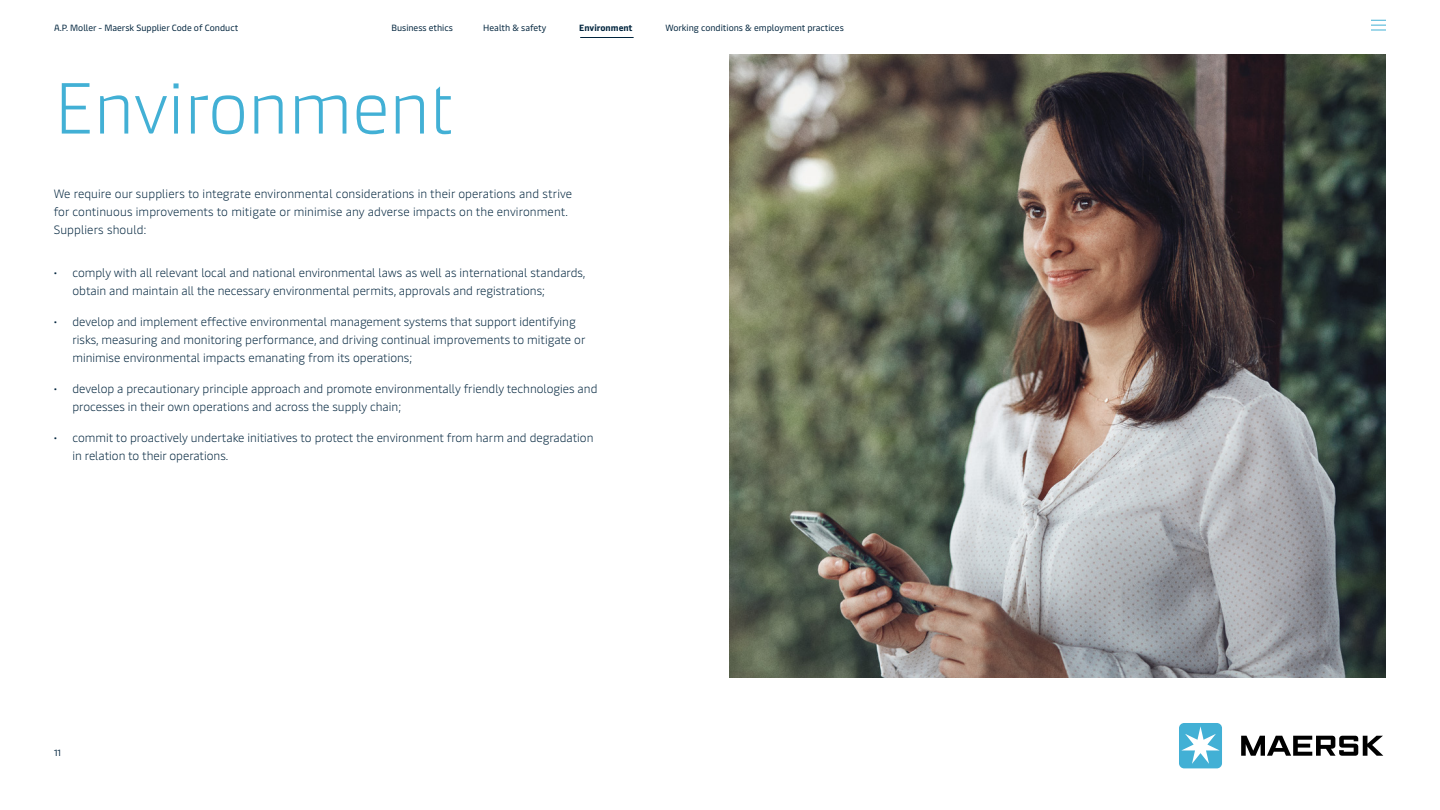
<style>
.page{position:relative;width:1440px;height:810px;background:#fff}
.page>*{position:absolute;margin:0;border:0;box-sizing:border-box;transform-origin:0 0}
.Maersk_Headline_Extr{font:300 72px "Maersk Headline";color:#42b0d5}
.Maersk_Body_Copy{font:300 12px/18px "Maersk Text";color:#00243d}
.Maersk_Caption{font:9px "Maersk Text";color:#00243d}
.Maersk_Caption-2{font:700 9px "Maersk Text";color:#00243d}
</style>
<div class="page">
<hr style="left:580px;top:37px;width:54px;height:1px;background:#00243d">
<img style="left:729px;top:54px;width:657px;height:624px">
<svg style="left:1241px;top:736px;width:142px;height:20px"></svg>
<div style="left:1179px;top:723px;width:43px;height:45px;background:#42b0d5;border-radius:5px"></div>
<svg style="left:1181px;top:726px;width:39px;height:38px"></svg>
<svg style="left:1371px;top:20px;width:15px;height:11px"></svg>
<p class="Maersk_Caption" style="left:54px;top:22px;width:186px">A.P. Moller - Maersk Supplier Code of Conduct</p>
<p class="Maersk_Caption" style="left:392px;top:22px;width:63px">Business ethics</p>
<p class="Maersk_Caption" style="left:483px;top:22px;width:65px">Health &amp; safety</p>
<p class="Maersk_Caption-2" style="left:579px;top:21px;width:55px">Environment</p>
<p class="Maersk_Caption" style="left:665px;top:22px;width:180px">Working conditions &amp; employment practices</p>
<p class="Maersk_Headline_Extr" style="left:55px;top:52px;width:401px">Environment</p>
<p class="Maersk_Body_Copy" style="left:54px;top:183px;width:520px">We require our suppliers to integrate environmental considerations in their operations and strive for continuous improvements to mitigate or minimise any adverse impacts on the environment.<br>Suppliers should:</p>
<p class="Maersk_Body_Copy" style="left:72px;top:262px;width:515px;text-indent:-19px">• comply with all relevant local and national environmental laws as well as international standards, obtain and maintain all the necessary environmental permits, approvals and registrations;</p>
<p class="Maersk_Body_Copy" style="left:72px;top:311px;width:515px;text-indent:-19px">• develop and implement effective environmental management systems that support identifying risks, measuring and monitoring performance, and driving continual improvements to mitigate or minimise environmental impacts emanating from its operations;</p>
<p class="Maersk_Body_Copy" style="left:72px;top:378px;width:527px;text-indent:-19px">• develop a precautionary principle approach and promote environmentally friendly technologies and processes in their own operations and across the supply chain;</p>
<p class="Maersk_Body_Copy" style="left:72px;top:427px;width:522px;text-indent:-19px">• commit to proactively undertake initiatives to protect the environment from harm and degradation in relation to their operations.</p>
<p class="Maersk_Caption" style="left:54px;top:747px;width:9px">11</p>
</div>
